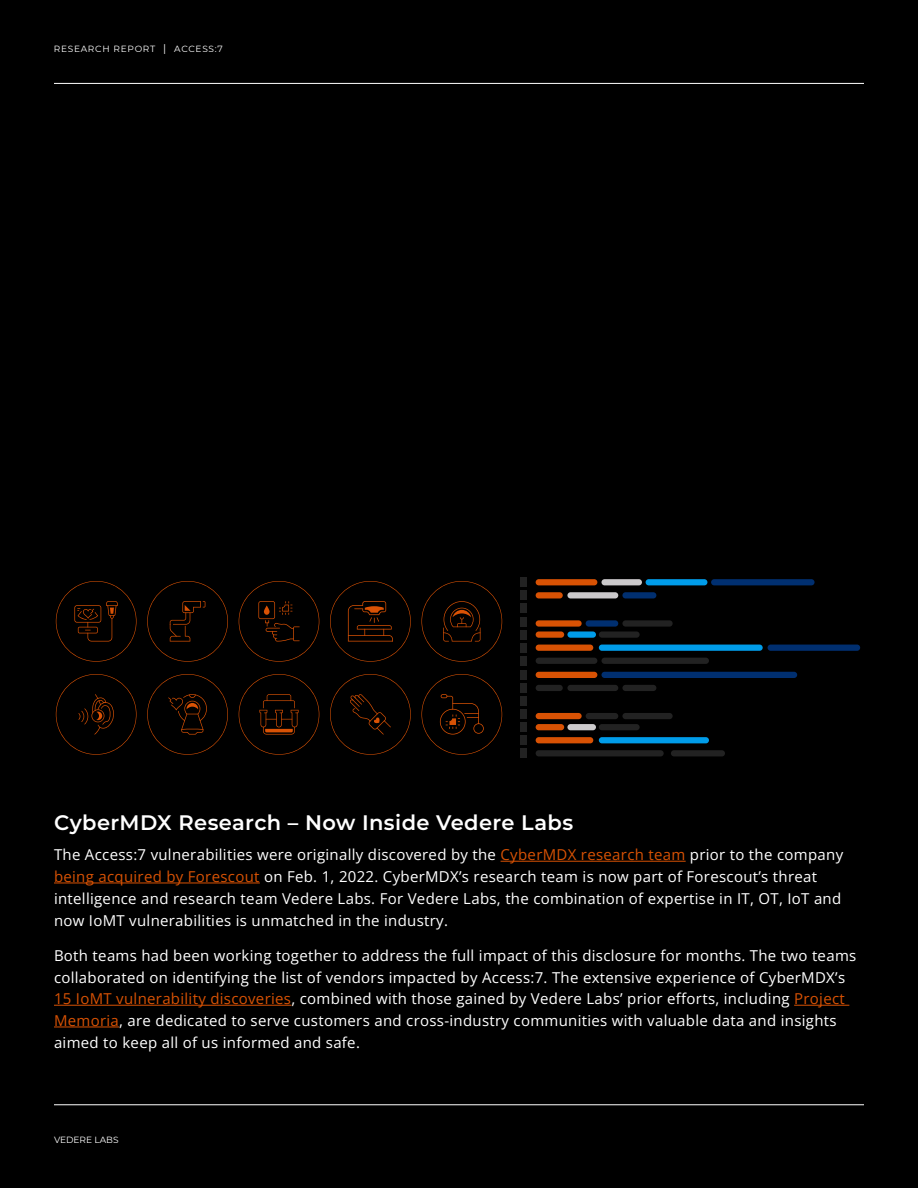
<style>
.page{position:relative;width:918px;height:1188px;background:#000}
.page>*{position:absolute;margin:0;border:0;box-sizing:border-box;transform-origin:0 0}
.Headline_3{font:600 21px "Montserrat";letter-spacing:.02em;color:#fff}
.Body_Copy_Regular{font:15px/21.8px "Open Sans";letter-spacing:.02em;color:#fff}
.Sheet_Name_Title{font:9px "Montserrat";letter-spacing:.08em;color:#fff}
.Body_Copy_Regular-2{font:9px "Montserrat";color:#fff}
.s1{font-size:10.5px}
.s2{color:#d85204}
</style>
<div class="page">
<hr style="left:501px;top:861px;width:185px;height:1px;background:#d85204">
<hr style="left:54px;top:883px;width:206px;height:1px;background:#d85204">
<hr style="left:54px;top:1005px;width:237px;height:1px;background:#d85204">
<hr style="left:794px;top:1005px;width:55px;height:1px;background:#d85204">
<hr style="left:54px;top:1027px;width:65px;height:1px;background:#d85204">
<hr style="left:54px;top:1104px;width:810px;height:1px;background:#fff">
<hr style="left:54px;top:83px;width:810px;height:1px;background:#fff">
<div style="left:521px;top:578px;width:6px;height:9px;background:#222"></div>
<div style="left:521px;top:591px;width:6px;height:9px;background:#222"></div>
<div style="left:521px;top:604px;width:6px;height:9px;background:#222"></div>
<div style="left:521px;top:617px;width:6px;height:9px;background:#222"></div>
<div style="left:521px;top:630px;width:6px;height:9px;background:#222"></div>
<div style="left:521px;top:643px;width:6px;height:9px;background:#222"></div>
<div style="left:521px;top:656px;width:6px;height:9px;background:#222"></div>
<div style="left:536px;top:579px;width:61px;height:6px;background:#d85204;border-radius:3px"></div>
<div style="left:601px;top:579px;width:41px;height:6px;background:#cbc9cb;border-radius:3px"></div>
<div style="left:646px;top:579px;width:61px;height:6px;background:#009ce9;border-radius:3px"></div>
<div style="left:711px;top:579px;width:104px;height:6px;background:#002f70;border-radius:3px"></div>
<div style="left:536px;top:658px;width:61px;height:6px;background:#222;border-radius:3px"></div>
<div style="left:601px;top:658px;width:108px;height:6px;background:#222;border-radius:3px"></div>
<div style="left:536px;top:592px;width:27px;height:6px;background:#d85204;border-radius:3px"></div>
<div style="left:567px;top:592px;width:51px;height:6px;background:#cbc9cb;border-radius:3px"></div>
<div style="left:622px;top:592px;width:34px;height:6px;background:#002f70;border-radius:3px"></div>
<div style="left:536px;top:620px;width:46px;height:7px;background:#d85204;border-radius:3px"></div>
<div style="left:586px;top:620px;width:32px;height:7px;background:#002f70;border-radius:3px"></div>
<div style="left:622px;top:620px;width:51px;height:7px;background:#222;border-radius:3px"></div>
<div style="left:536px;top:631px;width:28px;height:7px;background:#d85204;border-radius:3px"></div>
<div style="left:567px;top:631px;width:29px;height:7px;background:#009ce9;border-radius:3px"></div>
<div style="left:599px;top:631px;width:41px;height:7px;background:#222;border-radius:3px"></div>
<div style="left:536px;top:645px;width:57px;height:6px;background:#d85204;border-radius:3px"></div>
<div style="left:599px;top:645px;width:164px;height:6px;background:#009ce9;border-radius:3px"></div>
<div style="left:768px;top:645px;width:92px;height:6px;background:#002f70;border-radius:3px"></div>
<div style="left:521px;top:670px;width:6px;height:10px;background:#222"></div>
<div style="left:521px;top:683px;width:6px;height:10px;background:#222"></div>
<div style="left:521px;top:696px;width:6px;height:10px;background:#222"></div>
<div style="left:521px;top:709px;width:6px;height:10px;background:#222"></div>
<div style="left:521px;top:722px;width:6px;height:10px;background:#222"></div>
<div style="left:521px;top:736px;width:6px;height:9px;background:#222"></div>
<div style="left:521px;top:749px;width:6px;height:9px;background:#222"></div>
<div style="left:536px;top:672px;width:61px;height:6px;background:#d85204;border-radius:3px"></div>
<div style="left:601px;top:672px;width:196px;height:6px;background:#002f70;border-radius:3px"></div>
<div style="left:536px;top:750px;width:128px;height:6px;background:#222;border-radius:3px"></div>
<div style="left:671px;top:750px;width:54px;height:6px;background:#222;border-radius:3px"></div>
<div style="left:536px;top:685px;width:27px;height:6px;background:#222;border-radius:3px"></div>
<div style="left:567px;top:685px;width:51px;height:6px;background:#222;border-radius:3px"></div>
<div style="left:622px;top:685px;width:34px;height:6px;background:#222;border-radius:3px"></div>
<div style="left:536px;top:713px;width:46px;height:6px;background:#d85204;border-radius:3px"></div>
<div style="left:586px;top:713px;width:32px;height:6px;background:#222;border-radius:3px"></div>
<div style="left:622px;top:713px;width:51px;height:6px;background:#222;border-radius:3px"></div>
<div style="left:536px;top:724px;width:28px;height:6px;background:#d85204;border-radius:3px"></div>
<div style="left:567px;top:724px;width:29px;height:6px;background:#cbc9cb;border-radius:3px"></div>
<div style="left:599px;top:724px;width:41px;height:6px;background:#222;border-radius:3px"></div>
<div style="left:536px;top:737px;width:57px;height:6px;background:#d85204;border-radius:3px"></div>
<div style="left:599px;top:737px;width:110px;height:6px;background:#009ce9;border-radius:3px"></div>
<svg style="left:56px;top:581px;width:81px;height:81px"></svg>
<svg style="left:147px;top:581px;width:81px;height:81px"></svg>
<svg style="left:239px;top:581px;width:80px;height:81px"></svg>
<svg style="left:330px;top:581px;width:81px;height:81px"></svg>
<svg style="left:421px;top:581px;width:81px;height:81px"></svg>
<svg style="left:56px;top:674px;width:81px;height:81px"></svg>
<svg style="left:147px;top:674px;width:81px;height:81px"></svg>
<svg style="left:239px;top:674px;width:80px;height:81px"></svg>
<svg style="left:330px;top:674px;width:81px;height:81px"></svg>
<svg style="left:421px;top:674px;width:81px;height:81px"></svg>
<p class="Sheet_Name_Title" style="left:54px;top:43px;width:170px">RESEARCH REPORT <span class="s1">|</span> ACCESS:7</p>
<p class="Headline_3" style="left:54px;top:807px;width:521px">CyberMDX Research – Now Inside Vedere Labs</p>
<p class="Body_Copy_Regular" style="left:54px;top:844px;width:791px">The Access:7 vulnerabilities were originally discovered by the <span class="s2">CyberMDX research team</span> prior to the company <span class="s2">being acquired by Forescout</span> on Feb. 1, 2022. CyberMDX’s research team is now part of Forescout’s threat intelligence and research team Vedere Labs. For Vedere Labs, the combination of expertise in IT, OT, IoT and now IoMT vulnerabilities is unmatched in the industry.</p>
<p class="Body_Copy_Regular" style="left:54px;top:944px;width:804px">Both teams had been working together to address the full impact of this disclosure for months. The two teams collaborated on identifying the list of vendors impacted by Access:7. The extensive experience of CyberMDX’s <span class="s2">15 IoMT vulnerability discoveries</span>, combined with those gained by Vedere Labs’ prior efforts, including <span class="s2">Project Memoria</span>, are dedicated to serve customers and cross-industry communities with valuable data and insights aimed to keep all of us informed and safe.</p>
<p class="Body_Copy_Regular-2" style="left:54px;top:1133px;width:66px">VEDERE LABS</p>
</div>
